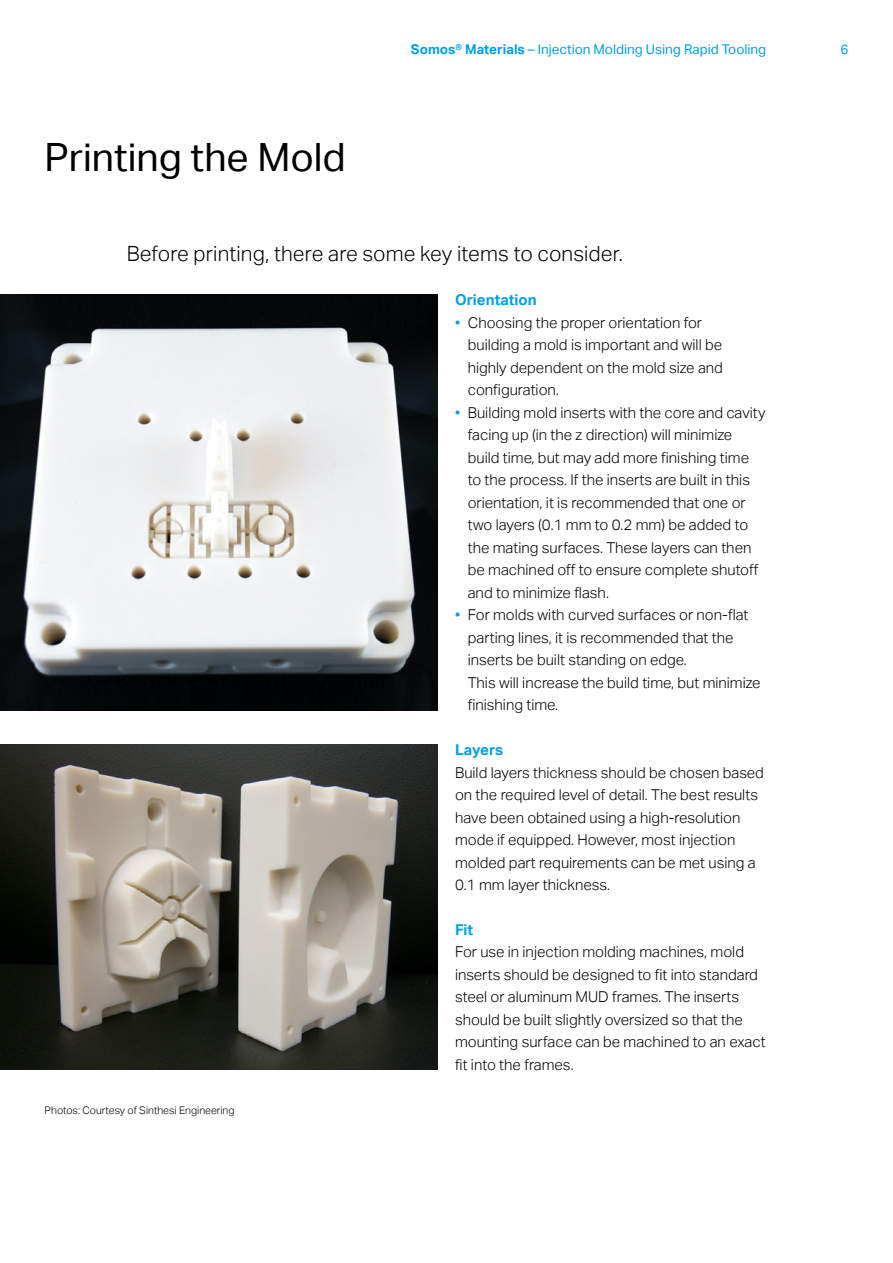
<style>
.page{position:relative;width:893px;height:1263px;background:#fff}
.page>*{position:absolute;margin:0;border:0;box-sizing:border-box;transform-origin:0 0}
.t1{font:39px "Aktiv Grotesk";color:#000}
.t2{font:300 21px "Aktiv Grotesk";letter-spacing:.005em;color:#000}
.t3{font:300 15px/22.5px "Aktiv Grotesk";color:#000}
.t4{font:700 15px "Aktiv Grotesk";color:#009fe4}
.t5{font:13.5px "Aktiv Grotesk";color:#009fe4}
.t6{font:300 10.5px "Aktiv Grotesk";color:#000}
.s1{font-weight:700}
.s2{color:#009fe4}
</style>
<div class="page">
<img style="left:0;top:744px;width:438px;height:326px">
<img style="left:0;top:295px;width:438px;height:415px">
<h1 class="t1" style="left:45px;top:135px;width:303px">Printing the Mold</h1>
<p class="t5" style="left:411px;top:42px;width:357px"><span class="s1">Somos® Materials</span> – Injection Molding Using Rapid Tooling</p>
<p class="t5" style="left:840px;top:42px;width:9px">6</p>
<h2 class="t2" style="left:127px;top:241px;width:498px">Before printing, there are some key items to consider.</h2>
<p class="t4" style="left:455px;top:291px;width:83px">Orientation</p>
<p class="t3" style="left:468px;top:311px;width:257px;text-indent:-13px"><span class="s2">•</span> Choosing the proper orientation for building a mold is important and will be highly dependent on the mold size and configuration.</p>
<p class="t3" style="left:468px;top:401px;width:299px;text-indent:-13px"><span class="s2">•</span> Building mold inserts with the core and cavity facing up (in the z direction) will minimize build time, but may add more finishing time to the process. If the inserts are built in this orientation, it is recommended that one or two layers (0.1 mm to 0.2 mm) be added to the mating surfaces. These layers can then be machined off to ensure complete shutoff and to minimize flash.</p>
<p class="t3" style="left:468px;top:604px;width:294px;text-indent:-13px"><span class="s2">•</span> For molds with curved surfaces or non-flat parting lines, it is recommended that the inserts be built standing on edge.<br>This will increase the build time, but minimize finishing time.</p>
<p class="t4" style="left:455px;top:741px;width:50px">Layers</p>
<p class="t3" style="left:455px;top:761px;width:311px">Build layers thickness should be chosen based on the required level of detail. The best results have been obtained using a high-resolution mode if equipped. However, most injection molded part requirements can be met using a 0.1 mm layer thickness.</p>
<p class="t4" style="left:455px;top:921px;width:20px">Fit</p>
<p class="t3" style="left:455px;top:941px;width:312px">For use in injection molding machines, mold inserts should be designed to fit into standard steel or aluminum MUD frames. The inserts should be built slightly oversized so that the mounting surface can be machined to an exact fit into the frames.</p>
<p class="t6" style="left:45px;top:1105px;width:191px">Photos: Courtesy of Sinthesi Engineering</p>
</div>
